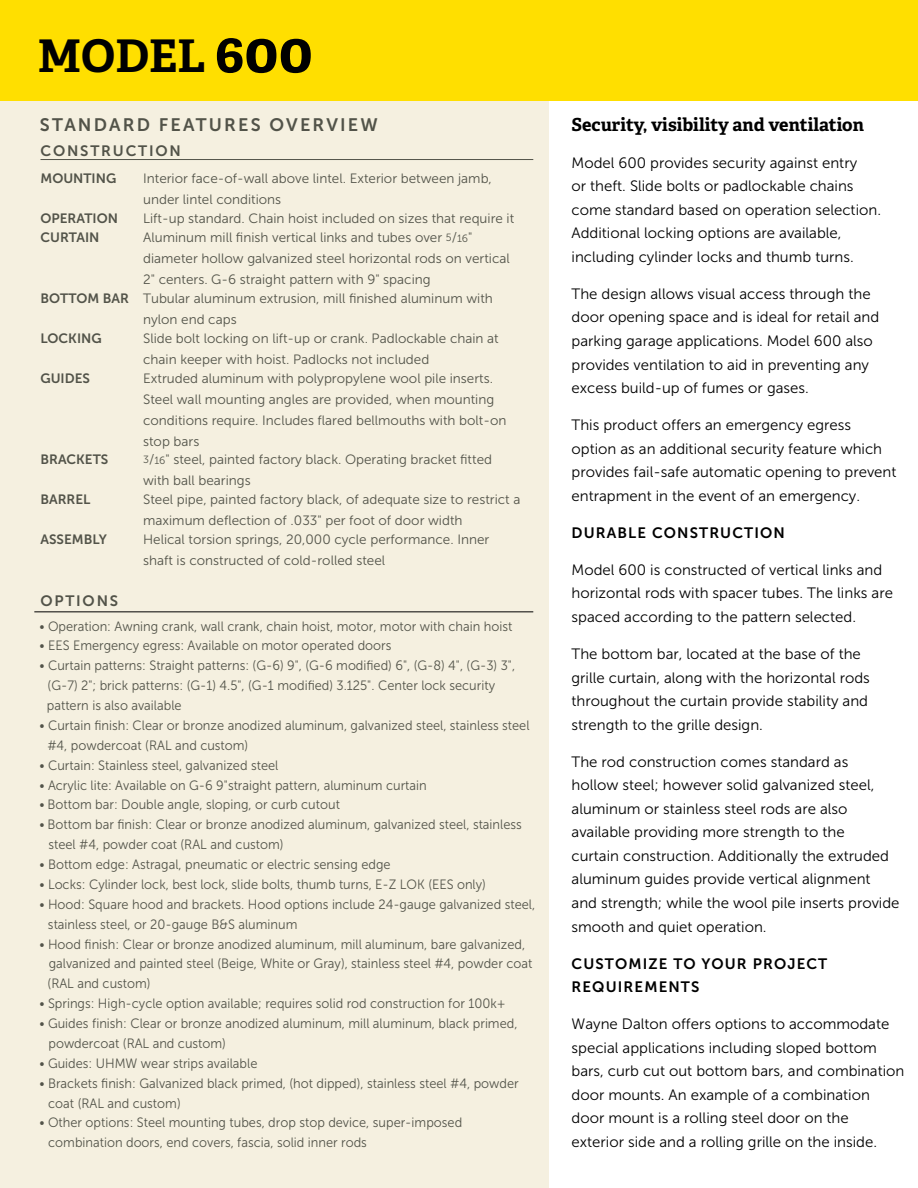
<style>
.page{position:relative;width:918px;height:1188px;background:#fff}
.page>*{position:absolute;margin:0;border:0;box-sizing:border-box;transform-origin:0 0}
.t1{font:700 45px "Adelle PE";color:#000}
.t2{font:700 18px "Adelle PE";color:#000}
.t3{font:18px "Museo Sans 700";letter-spacing:.12em;color:#525349}
.t4{font:15px/23.5px "Museo Sans 300";color:#000}
.t5{font:15px/23.5px "Museo Sans 700";letter-spacing:.075em;color:#000}
.t6{font:15px "Museo Sans 700";letter-spacing:.12em;color:#525349}
.t7{font:13.5px/19.8px "Museo Sans 300";color:#525349;scale:.95 1}
.t8{font:13.5px/21px "Museo Sans 300";color:#525349}
.t9{font:13.5px "Museo Sans 700";color:#525349}
.s1{font-size:52.5px}
.s2{font-size:57px}
.s3{font-size:10.5px}
.s4{font-family:"Museo Sans 700"}
</style>
<div class="page">
<div style="left:0;top:95px;width:549px;height:1093px;background:#f5f0e0"></div>
<div style="left:0;top:0;width:918px;height:100px;background:#ffdf00"></div>
<hr style="left:34px;top:612px;width:499px;height:1px;background:#000">
<hr style="left:40px;top:159px;width:493px;height:1px;background:#525349">
<h1 class="t1" style="left:38px;top:24px;width:276px">MODEL <span class="s1">6</span><span class="s2">00</span></h1>
<h2 class="t3" style="left:40px;top:114px;width:339px">STANDARD FEATURES OVERVIEW</h2>
<p class="t6" style="left:40px;top:142px;width:142px">CONSTRUCTION</p>
<p class="t9" style="left:40px;top:171px;width:77px">MOUNTING</p>
<p class="t8" style="left:143px;top:168px;width:350px">Interior face-of-wall above lintel. Exterior between jamb, under lintel conditions</p>
<p class="t9" style="left:40px;top:211px;width:79px">OPERATION</p>
<p class="t8" style="left:143px;top:208px;width:373px">Lift-up standard. Chain hoist included on sizes that require it</p>
<p class="t9" style="left:40px;top:230px;width:61px">CURTAIN</p>
<p class="t8" style="left:143px;top:227px;width:368px">Aluminum mill finish vertical links and tubes over <span class="s3">5</span>/<span class="s3">16</span>" diameter hollow galvanized steel horizontal rods on vertical<br>2" centers. G-6 straight pattern with 9" spacing</p>
<p class="t8" style="left:143px;top:288px;width:351px;text-indent:-103px"><span class="s4">BOTTOM BAR</span> Tubular aluminum extrusion, mill finished aluminum with nylon end caps</p>
<p class="t9" style="left:41px;top:331px;width:63px">LOCKING</p>
<p class="t8" style="left:143px;top:328px;width:357px">Slide bolt locking on lift-up or crank. Padlockable chain at chain keeper with hoist. Padlocks not included</p>
<p class="t9" style="left:41px;top:370px;width:51px">GUIDES</p>
<p class="t8" style="left:143px;top:368px;width:365px">Extruded aluminum with polypropylene wool pile inserts.<br>Steel wall mounting angles are provided, when mounting conditions require. Includes flared bellmouths with bolt-on stop bars</p>
<p class="t9" style="left:41px;top:452px;width:69px">BRACKETS</p>
<p class="t8" style="left:143px;top:449px;width:350px"><span class="s3">3</span>/<span class="s3">16</span>" steel, painted factory black. Operating bracket fitted with ball bearings</p>
<p class="t9" style="left:41px;top:492px;width:52px">BARREL</p>
<p class="t8" style="left:143px;top:489px;width:379px">Steel pipe, painted factory black, of adequate size to restrict a maximum deflection of .033" per foot of door width</p>
<p class="t9" style="left:41px;top:532px;width:68px">ASSEMBLY</p>
<p class="t8" style="left:143px;top:529px;width:348px">Helical torsion springs, 20,000 cycle performance. Inner shaft is constructed of cold-rolled steel</p>
<p class="t6" style="left:40px;top:592px;width:79px">OPTIONS</p>
<p class="t7" style="left:39px;top:616px;width:499px">• Operation: Awning crank, wall crank, chain hoist, motor, motor with chain hoist</p>
<p class="t7" style="left:39px;top:636px;width:372px">• EES Emergency egress: Available on motor operated doors</p>
<p class="t7" style="left:47px;top:656px;width:494px;text-indent:-7px">• Curtain patterns: Straight patterns: (G-6) 9", (G-6 modified) 6", (G-8) 4", (G-3) 3", (G-7) 2"; brick patterns: (G-1) 4.5", (G-1 modified) 3.125". Center lock security pattern is also available</p>
<p class="t7" style="left:47px;top:715px;width:509px;text-indent:-8px">• Curtain finish: Clear or bronze anodized aluminum, galvanized steel, stainless steel #4, powdercoat (RAL and custom)</p>
<p class="t7" style="left:39px;top:755px;width:253px">• Curtain: Stainless steel, galvanized steel</p>
<p class="t7" style="left:39px;top:775px;width:409px">• Acrylic lite: Available on G-6 9"straight pattern, aluminum curtain</p>
<p class="t7" style="left:39px;top:795px;width:318px">• Bottom bar: Double angle, sloping, or curb cutout</p>
<p class="t7" style="left:48px;top:815px;width:500px;text-indent:-9px">• Bottom bar finish: Clear or bronze anodized aluminum, galvanized steel, stainless steel #4, powder coat (RAL and custom)</p>
<p class="t7" style="left:39px;top:855px;width:371px">• Bottom edge: Astragal, pneumatic or electric sensing edge</p>
<p class="t7" style="left:39px;top:875px;width:472px">• Locks: Cylinder lock, best lock, slide bolts, thumb turns, E-Z LOK (EES only)</p>
<p class="t7" style="left:48px;top:894px;width:514px;text-indent:-9px">• Hood: Square hood and brackets. Hood options include 24-gauge galvanized steel, stainless steel, or 20-gauge B&amp;S aluminum</p>
<p class="t7" style="left:48px;top:934px;width:512px;text-indent:-8px">• Hood finish: Clear or bronze anodized aluminum, mill aluminum, bare galvanized, galvanized and painted steel (Beige, White or Gray), stainless steel #4, powder coat (RAL and custom)</p>
<p class="t7" style="left:39px;top:994px;width:492px">• Springs: High-cycle option available; requires solid rod construction for 100k+</p>
<p class="t7" style="left:49px;top:1014px;width:495px;text-indent:-9px">• Guides finish: Clear or bronze anodized aluminum, mill aluminum, black primed, powdercoat (RAL and custom)</p>
<p class="t7" style="left:39px;top:1053px;width:231px">• Guides: UHMW wear strips available</p>
<p class="t7" style="left:48px;top:1073px;width:497px;text-indent:-9px">• Brackets finish: Galvanized black primed, (hot dipped), stainless steel #4, powder coat (RAL and custom)</p>
<p class="t7" style="left:48px;top:1113px;width:437px;text-indent:-9px">• Other options: Steel mounting tubes, drop stop device, super-imposed combination doors, end covers, fascia, solid inner rods</p>
<h2 class="t2" style="left:572px;top:111px;width:294px">Security, visibility and ventilation</h2>
<p class="t4" style="left:572px;top:151px;width:311px">Model 600 provides security against entry<br>or theft. Slide bolts or padlockable chains come standard based on operation selection.<br>Additional locking options are available, including cylinder locks and thumb turns.</p>
<p class="t4" style="left:572px;top:282px;width:309px">The design allows visual access through the door opening space and is ideal for retail and parking garage applications. Model 600 also provides ventilation to aid in preventing any excess build-up of fumes or gases.</p>
<p class="t4" style="left:572px;top:413px;width:326px">This product offers an emergency egress option as an additional security feature which provides fail-safe automatic opening to prevent entrapment in the event of an emergency.</p>
<p class="t5" style="left:572px;top:521px;width:215px">DURABLE CONSTRUCTION</p>
<p class="t4" style="left:572px;top:558px;width:323px">Model 600 is constructed of vertical links and horizontal rods with spacer tubes. The links are spaced according to the pattern selected.</p>
<p class="t4" style="left:572px;top:642px;width:300px">The bottom bar, located at the base of the grille curtain, along with the horizontal rods throughout the curtain provide stability and strength to the grille design.</p>
<p class="t4" style="left:572px;top:750px;width:330px">The rod construction comes standard as<br>hollow steel; however solid galvanized steel, aluminum or stainless steel rods are also available providing more strength to the<br>curtain construction. Additionally the extruded aluminum guides provide vertical alignment and strength; while the wool pile inserts provide smooth and quiet operation.</p>
<p class="t5" style="left:572px;top:952px;width:257px">CUSTOMIZE TO YOUR PROJECT<br>REQUIREMENTS</p>
<p class="t4" style="left:572px;top:1012px;width:334px">Wayne Dalton offers options to accommodate special applications including sloped bottom bars, curb cut out bottom bars, and combination door mounts. An example of a combination door mount is a rolling steel door on the exterior side and a rolling grille on the inside.</p>
</div>
